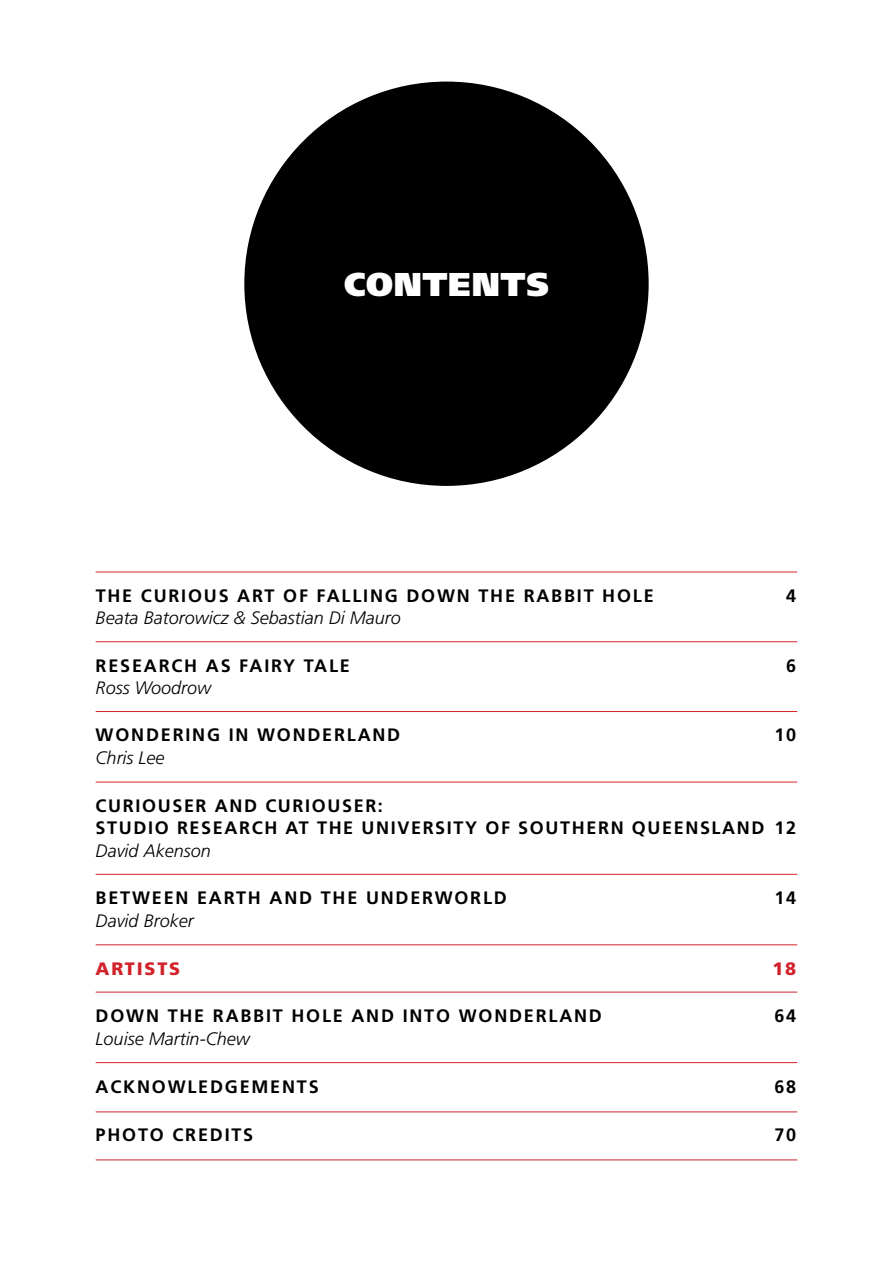
<style>
.page{position:relative;width:893px;height:1263px;background:#fff}
.page>*{position:absolute;margin:0;border:0;box-sizing:border-box;transform-origin:0 0}
.t1{font:900 33px "Frutiger";letter-spacing:.02em;color:#fff}
.t2{font:700 18px/22.5px "Frutiger";letter-spacing:.1em;color:#000}
.t3{font:italic 300 18px "Frutiger";color:#000}
.t4{font:900 18px "Frutiger";letter-spacing:.1em;color:#d2232a}
</style>
<div class="page">
<div style="left:244px;top:82px;width:405px;height:404px;background:#000;border-radius:50%"></div>
<hr style="left:96px;top:572px;width:701px;height:1px;background:#d2232a">
<hr style="left:96px;top:641px;width:701px;height:1px;background:#d2232a">
<hr style="left:96px;top:711px;width:701px;height:1px;background:#d2232a">
<hr style="left:96px;top:782px;width:701px;height:1px;background:#d2232a">
<hr style="left:96px;top:874px;width:701px;height:1px;background:#d2232a">
<hr style="left:96px;top:944px;width:701px;height:1px;background:#d2232a">
<hr style="left:96px;top:992px;width:701px;height:1px;background:#d2232a">
<hr style="left:96px;top:1062px;width:701px;height:1px;background:#d2232a">
<hr style="left:96px;top:1112px;width:701px;height:1px;background:#d2232a">
<hr style="left:96px;top:1160px;width:701px;height:1px;background:#d2232a">
<h1 class="t1" style="left:344px;top:265px;width:206px">CONTENTS</h1>
<p class="t2" style="left:96px;top:584px;width:559px">THE CURIOUS ART OF FALLING DOWN THE RABBIT HOLE</p>
<p class="t2" style="left:786px;top:584px;width:12px">4</p>
<p class="t3" style="left:96px;top:608px;width:307px">Beata Batorowicz &amp; Sebastian Di Mauro</p>
<p class="t2" style="left:96px;top:654px;width:256px">RESEARCH AS FAIRY TALE</p>
<p class="t2" style="left:786px;top:654px;width:12px">6</p>
<p class="t3" style="left:96px;top:678px;width:117px">Ross Woodrow</p>
<p class="t2" style="left:96px;top:724px;width:306px">WONDERING IN WONDERLAND</p>
<p class="t2" style="left:774px;top:724px;width:23px">10</p>
<p class="t3" style="left:96px;top:747px;width:70px">Chris Lee</p>
<p class="t2" style="left:96px;top:794px;width:702px">CURIOUSER AND CURIOUSER:<br>STUDIO RESEARCH AT THE UNIVERSITY OF SOUTHERN QUEENSLAND 12</p>
<p class="t3" style="left:96px;top:840px;width:117px">David Akenson</p>
<p class="t2" style="left:96px;top:886px;width:413px">BETWEEN EARTH AND THE UNDERWORLD</p>
<p class="t2" style="left:774px;top:886px;width:23px">14</p>
<p class="t3" style="left:96px;top:910px;width:100px">David Broker</p>
<p class="t4" style="left:96px;top:957px;width:86px">ARTISTS</p>
<p class="t4" style="left:772px;top:957px;width:25px">18</p>
<p class="t2" style="left:96px;top:1004px;width:508px">DOWN THE RABBIT HOLE AND INTO WONDERLAND</p>
<p class="t2" style="left:774px;top:1004px;width:23px">64</p>
<p class="t3" style="left:96px;top:1028px;width:156px">Louise Martin-Chew</p>
<p class="t2" style="left:96px;top:1075px;width:225px">ACKNOWLEDGEMENTS</p>
<p class="t2" style="left:774px;top:1075px;width:23px">68</p>
<p class="t2" style="left:96px;top:1123px;width:159px">PHOTO CREDITS</p>
<p class="t2" style="left:774px;top:1123px;width:23px">70</p>
</div>
